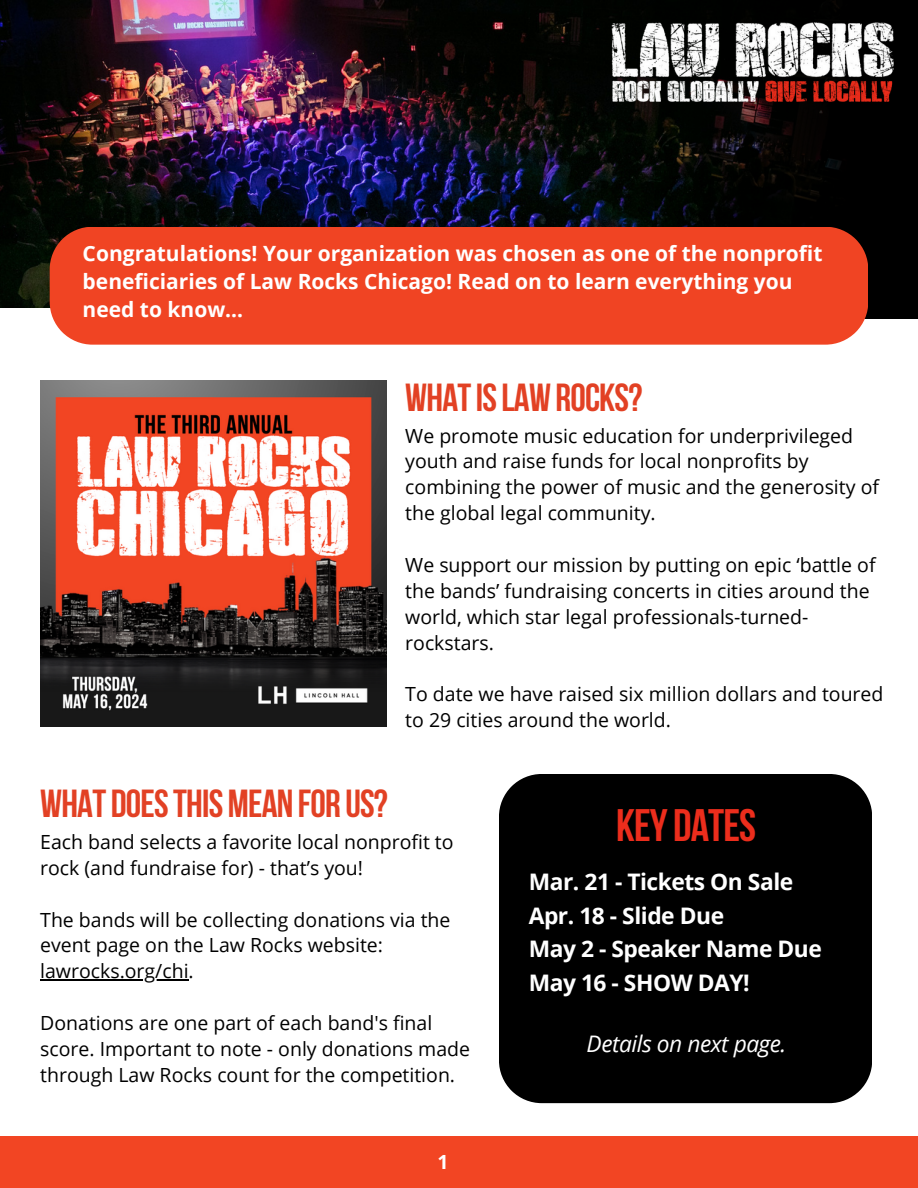
<style>
.page{position:relative;width:918px;height:1188px;background:#fff}
.page>*{position:absolute;margin:0;border:0;box-sizing:border-box;transform-origin:0 0}
.t1{font:700 45.3px "Bebas Neue";letter-spacing:-.02em;color:#ec2d1c}
.t2{font:700 39px "Bebas Neue";letter-spacing:-.02em;color:#e24124}
.t3{font:700 22.8px/33.8px "Open Sans";letter-spacing:-.02em;color:#fff}
.t4{font:italic 22.8px "Open Sans";letter-spacing:-.02em;color:#fff}
.t5{font:700 21px/28.2px "Open Sans";color:#fff}
.t6{font:19.5px/25.8px "Open Sans";color:#000}
.t7{font:700 19.5px "Open Sans";color:#fff}
</style>
<div class="page">
<img style="left:0;top:0;width:656px;height:307px">
<img style="left:656px;top:0;width:262px;height:319px">
<img style="left:612px;top:22px;width:282px;height:80px">
<img style="left:40px;top:380px;width:347px;height:347px">
<div style="left:50px;top:227px;width:818px;height:118px;background:#f04423"></div>
<div style="left:0;top:1137px;width:918px;height:51px;background:#f24523"></div>
<div style="left:499px;top:774px;width:373px;height:329px;background:#000"></div>
<hr style="left:40px;top:979px;width:149px;height:2px;background:#000">
<p class="t5" style="left:83px;top:239px;width:741px">Congratulations! Your organization was chosen as one of the nonprofit beneficiaries of Law Rocks Chicago! Read on to learn everything you need to know…</p>
<h2 class="t2" style="left:405px;top:382px;width:239px">WHATISLAWROCKS?</h2>
<p class="t6" style="left:405px;top:422px;width:475px">We promote music education for underprivileged youth and raise funds for local nonprofits by combining the power of music and the generosity of the global legal community.</p>
<p class="t6" style="left:405px;top:551px;width:472px">We support our mission by putting on epic ‘battle of the bands’ fundraising concerts in cities around the world, which star legal professionals-turned&shy;rockstars.</p>
<h2 class="t6" style="left:405px;top:681px;width:480px">To date we have raised six million dollars and toured to 29 cities around the world.</h2>
<p class="t2" style="left:40px;top:788px;width:349px">WHAT DOESTHISMEAN FOR US?</p>
<p class="t6" style="left:40px;top:828px;width:415px">Each band selects a favorite local nonprofit to rock (and fundraise for) - that’s you!</p>
<p class="t6" style="left:40px;top:906px;width:412px">The bands will be collecting donations via the event page on the Law Rocks website:</p>
<p class="t6" style="left:40px;top:958px;width:155px">lawrocks.org/chi.</p>
<p class="t6" style="left:40px;top:1010px;width:431px">Donations are one part of each band's final score. Important to note - only donations made</p>
<h1 class="t6" style="left:40px;top:1061px;width:416px">through Law Rocks count for the competition.</h1>
<p class="t7" style="left:437px;top:1149px;width:13px">1</p>
<p class="t1" style="left:616px;top:807px;width:141px">KEY DATES</p>
<h3 class="t3" style="left:529px;top:864px;width:295px">Mar. 21 - Tickets On Sale<br>Apr. 18 - Slide Due<br>May 2 - Speaker Name Due<br>May 16 - SHOW DAY!</h3>
<h4 class="t4" style="left:587px;top:1028px;width:201px">Details on next page.</h4>
</div>
